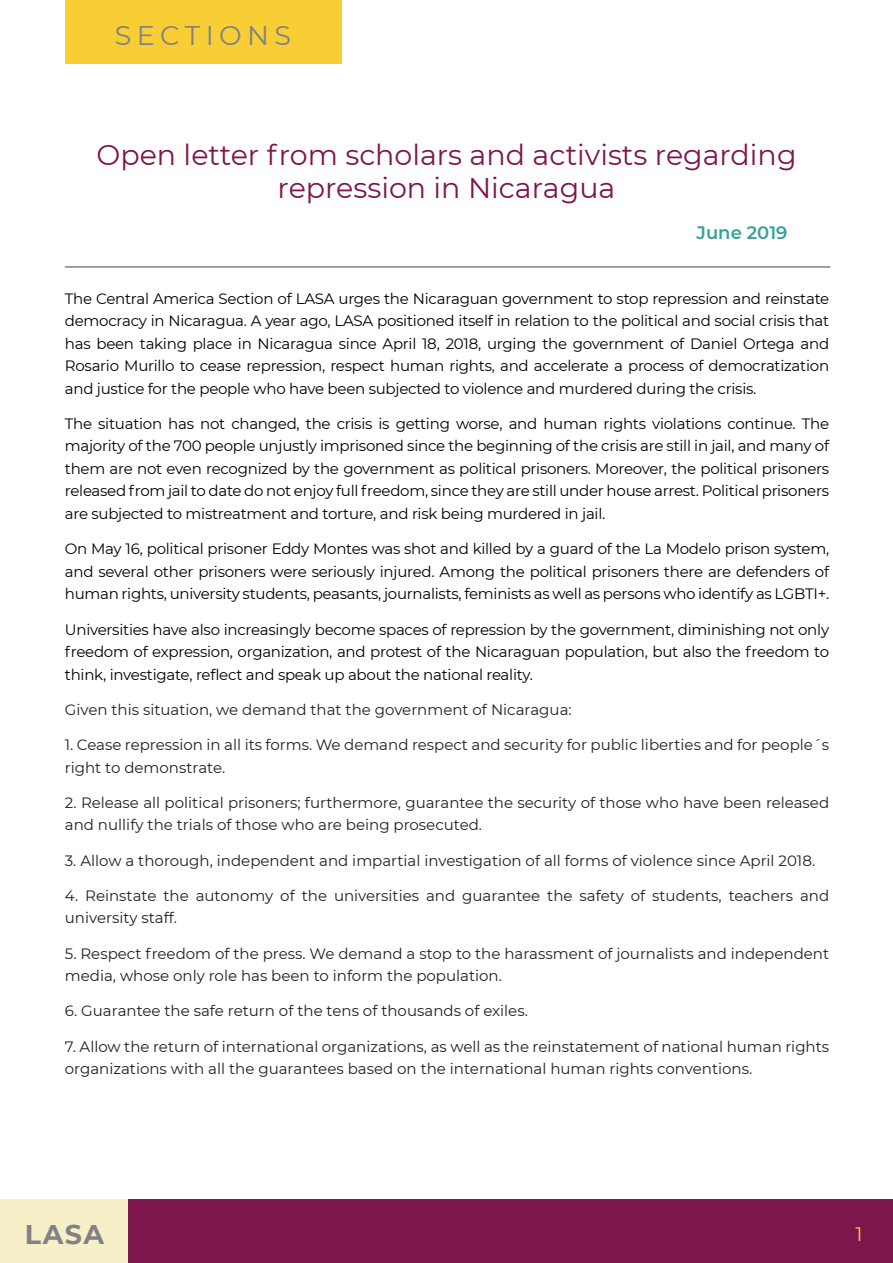
<style>
.page{position:relative;width:893px;height:1263px;background:#fff}
.page>*{position:absolute;margin:0;border:0;box-sizing:border-box;transform-origin:0 0}
.Titulares_guinda{font:28.5px/33px "Montserrat";color:#7d164c;text-align:center}
.t1{font:27px "Montserrat";letter-spacing:.2em;color:#808285}
.t2{font:700 27px "Montserrat";color:#808285}
.t3{font:19.5px "Montserrat";color:#f8ce34}
.Titulares_guinda-2{font:600 18px "Montserrat";color:#35a199}
.Cuerpo_de_texto{font:15px/22.5px "Montserrat";letter-spacing:-.015em;color:#000;text-align:justify}
.Cuerpo_de_texto-2{font:15px/22.5px "Montserrat";color:#231f20}
</style>
<div class="page">
<div style="left:65px;top:0;width:276px;height:64px;background:#f8ce34"></div>
<div style="left:0;top:1199px;width:129px;height:64px;background:#f6efc7"></div>
<div style="left:129px;top:1199px;width:764px;height:64px;background:#7d164c"></div>
<hr style="left:65px;top:266px;width:765px;height:2px;background:#808285">
<h2 class="t1" style="left:115px;top:17px;width:178px">SECTIONS</h2>
<p class="Titulares_guinda" style="left:96px;top:137px;width:702px">Open letter from scholars and activists regarding repression in Nicaragua</p>
<p class="Titulares_guinda-2" style="left:697px;top:220px;width:92px">June 2019</p>
<p class="Cuerpo_de_texto" style="left:65px;top:287px;width:766px">The Central America Section of LASA urges the Nicaraguan government to stop repression and reinstate democracy in Nicaragua. A year ago, LASA positioned itself in relation to the political and social crisis that has been taking place in Nicaragua since April 18, 2018, urging the government of Daniel Ortega and Rosario Murillo to cease repression, respect human rights, and accelerate a process of democratization and justice for the people who have been subjected to violence and murdered during the crisis.</p>
<p class="Cuerpo_de_texto" style="left:65px;top:412px;width:766px">The situation has not changed, the crisis is getting worse, and human rights violations continue. The majority of the 700 people unjustly imprisoned since the beginning of the crisis are still in jail, and many of them are not even recognized by the government as political prisoners. Moreover, the political prisoners released from jail to date do not enjoy full freedom, since they are still under house arrest. Political prisoners are subjected to mistreatment and torture, and risk being murdered in jail.</p>
<p class="Cuerpo_de_texto" style="left:65px;top:537px;width:766px">On May 16, political prisoner Eddy Montes was shot and killed by a guard of the La Modelo prison system, and several other prisoners were seriously injured. Among the political prisoners there are defenders of human rights, university students, peasants, journalists, feminists as well as persons who identify as LGBTI+.</p>
<p class="Cuerpo_de_texto" style="left:65px;top:617px;width:766px">Universities have also increasingly become spaces of repression by the government, diminishing not only freedom of expression, organization, and protest of the Nicaraguan population, but also the freedom to think, investigate, reflect and speak up about the national reality.</p>
<p class="Cuerpo_de_texto-2" style="left:65px;top:698px;width:508px">Given this situation, we demand that the government of Nicaragua:</p>
<p class="Cuerpo_de_texto-2" style="left:65px;top:733px;width:766px">1. Cease repression in all its forms. We demand respect and security for public liberties and for people´s right to demonstrate.</p>
<p class="Cuerpo_de_texto-2" style="left:65px;top:791px;width:766px">2. Release all political prisoners; furthermore, guarantee the security of those who have been released and nullify the trials of those who are being prosecuted.</p>
<p class="Cuerpo_de_texto-2" style="left:65px;top:848px;width:752px">3. Allow a thorough, independent and impartial investigation of all forms of violence since April 2018.</p>
<p class="Cuerpo_de_texto-2" style="left:65px;top:884px;width:766px">4. Reinstate the autonomy of the universities and guarantee the safety of students, teachers and university staff.</p>
<p class="Cuerpo_de_texto-2" style="left:65px;top:941px;width:766px">5. Respect freedom of the press. We demand a stop to the harassment of journalists and independent media, whose only role has been to inform the population.</p>
<p class="Cuerpo_de_texto-2" style="left:65px;top:999px;width:464px">6. Guarantee the safe return of the tens of thousands of exiles.</p>
<p class="Cuerpo_de_texto-2" style="left:65px;top:1034px;width:766px">7. Allow the return of international organizations, as well as the reinstatement of national human rights organizations with all the guarantees based on the international human rights conventions.</p>
<h2 class="t2" style="left:25px;top:1215px;width:81px">LASA</h2>
<h3 class="t3" style="left:855px;top:1220px;width:9px">1</h3>
</div>
